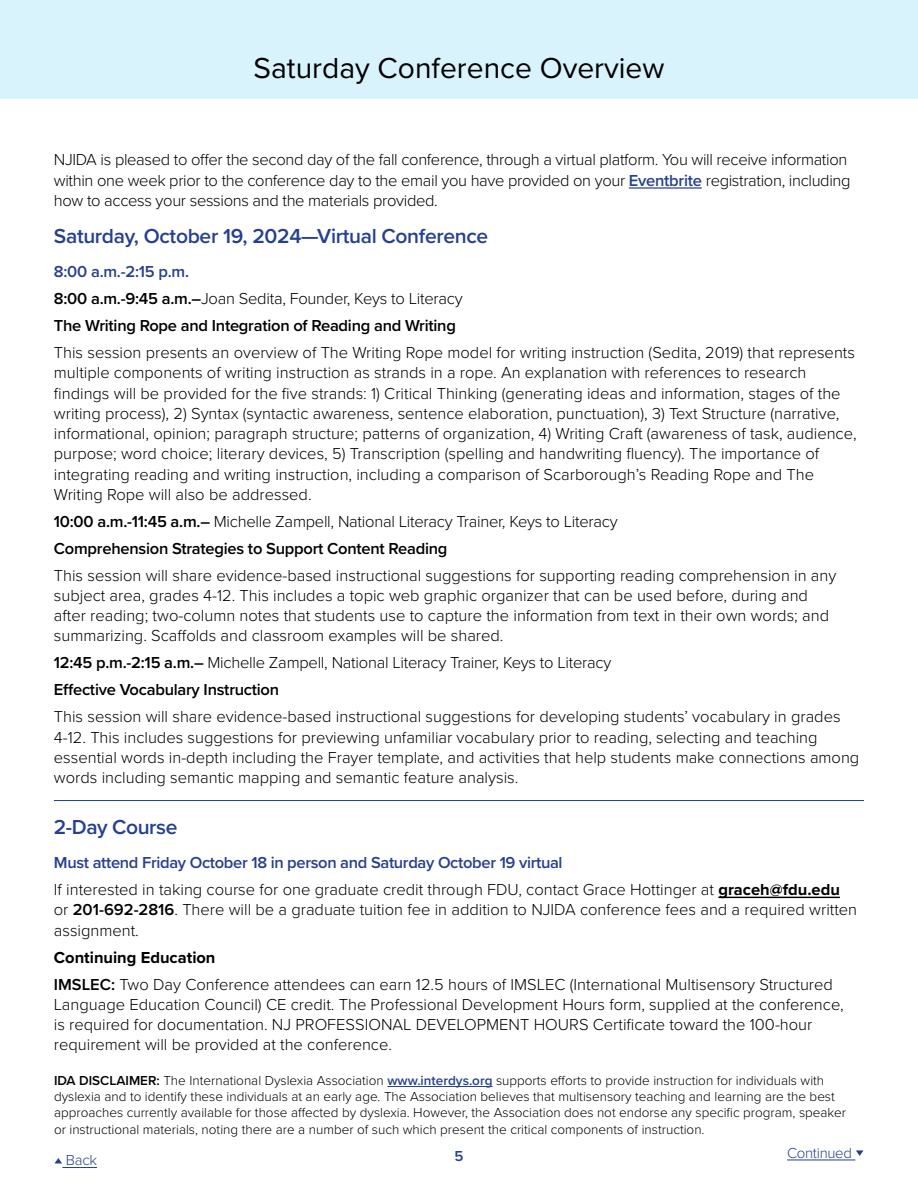
<style>
.page{position:relative;width:918px;height:1188px;background:#fff}
.page>*{position:absolute;margin:0;border:0;box-sizing:border-box;transform-origin:0 0}
.t1{font:30px "Proxima Nova";color:#000}
.t2{font:600 21px "Proxima Nova";letter-spacing:-.015em;color:#25408f}
.t3{font:300 16.5px/20.2px "Proxima Nova";color:#000}
.t4{font:300 16.5px/20.2px "Proxima Nova";letter-spacing:-.02em;color:#000}
.t5{font:600 16.5px/27px "Proxima Nova";letter-spacing:-.015em;color:#000}
.t6{font:300 15px "Proxima Nova";letter-spacing:-.02em;color:#25408f}
.t7{font:600 15px "Proxima Nova";color:#25408f}
.t8{font:300 13.5px/16.5px "Proxima Nova";color:#000}
.s1{font-weight:600;color:#25408f}
.s2{color:#25408f}
.s3{font-weight:300}
.s4{font-weight:600}
.s5{font-weight:700}
</style>
<div class="page">
<hr style="left:62px;top:1167px;width:35px;height:1px;background:#25408f">
<svg style="left:55px;top:1158px;width:7px;height:5px"></svg>
<hr style="left:787px;top:1160px;width:68px;height:1px;background:#25408f">
<svg style="left:856px;top:1150px;width:7px;height:6px"></svg>
<hr style="left:629px;top:187px;width:73px;height:2px;background:#25408f">
<hr style="left:54px;top:800px;width:810px;height:1px;background:#25408f">
<hr style="left:718px;top:897px;width:122px;height:1px;background:#000">
<hr style="left:387px;top:1086px;width:106px;height:1px;background:#25408f">
<div style="left:0;top:0;width:918px;height:98px;background:#d9f3fd"></div>
<h1 class="t1" style="left:253px;top:45px;width:413px">Saturday Conference Overview</h1>
<p class="t4" style="left:54px;top:149px;width:798px">NJIDA is pleased to offer the second day of the fall conference, through a virtual platform. You will receive information within one week prior to the conference day to the email you have provided on your <span class="s1">Eventbrite</span> registration, including how to access your sessions and the materials provided.</p>
<p class="t2" style="left:54px;top:221px;width:436px">Saturday, October 19, 2024—Virtual Conference</p>
<p class="t5" style="left:54px;top:258px;width:410px"><span class="s2">8:00 a.m.-2:15 p.m.<br></span>8:00 a.m.-9:45 a.m.–<span class="s3">Joan Sedita, Founder, Keys to Literacy<br></span>The Writing Rope and Integration of Reading and Writing</p>
<p class="t3" style="left:54px;top:342px;width:804px">This session presents an overview of The Writing Rope model for writing instruction (Sedita, 2019) that represents multiple components of writing instruction as strands in a rope. An explanation with references to research findings will be provided for the five strands: 1) Critical Thinking (generating ideas and information, stages of the writing process), 2) Syntax (syntactic awareness, sentence elaboration, punctuation), 3) Text Structure (narrative, informational, opinion; paragraph structure; patterns of organization, 4) Writing Craft (awareness of task, audience, purpose; word choice; literary devices, 5) Transcription (spelling and handwriting fluency). The importance of integrating reading and writing instruction, including a comparison of Scarborough’s Reading Rope and The Writing Rope will also be addressed.</p>
<p class="t5" style="left:54px;top:507px;width:565px">10:00 a.m.-11:45 a.m.– <span class="s3">Michelle Zampell, National Literacy Trainer, Keys to Literacy<br></span>Comprehension Strategies to Support Content Reading</p>
<p class="t3" style="left:54px;top:564px;width:784px">This session will share evidence-based instructional suggestions for supporting reading comprehension in any subject area, grades 4-12. This includes a topic web graphic organizer that can be used before, during and after reading; two-column notes that students use to capture the information from text in their own words; and summarizing. Scaffolds and classroom examples will be shared.</p>
<p class="t3" style="left:54px;top:649px;width:559px;line-height:27px"><span class="s4">12:45 p.m.-2:15 a.m.–</span> Michelle Zampell, National Literacy Trainer, Keys to Literacy<br><span class="s4">Effective Vocabulary Instruction</span></p>
<p class="t3" style="left:54px;top:706px;width:807px">This session will share evidence-based instructional suggestions for developing students’ vocabulary in grades 4-12. This includes suggestions for previewing unfamiliar vocabulary prior to reading, selecting and teaching essential words in-depth including the Frayer template, and activities that help students make connections among words including semantic mapping and semantic feature analysis.</p>
<p class="t2" style="left:54px;top:812px;width:125px">2-Day Course</p>
<p class="t3" style="left:54px;top:848px;width:788px;line-height:27px"><span class="s1">Must attend Friday October 18 in person and Saturday October 19 virtual<br></span>If interested in taking course for one graduate credit through FDU, contact Grace Hottinger at <span class="s5">graceh@fdu.edu</span></p>
<p class="t3" style="left:54px;top:899px;width:805px">or <span class="s4">201-692-2816</span>. There will be a graduate tuition fee in addition to NJIDA conference fees and a required written assignment.</p>
<p class="t3" style="left:54px;top:943px;width:781px;line-height:27px"><span class="s5">Continuing Education<br></span><span class="s4">IMSLEC:</span> Two Day Conference attendees can earn 12.5 hours of IMSLEC (International Multisensory Structured</p>
<p class="t3" style="left:54px;top:993px;width:791px">Language Education Council) CE credit. The Professional Development Hours form, supplied at the conference, is required for documentation. NJ PROFESSIONAL DEVELOPMENT HOURS Certificate toward the 100-hour requirement will be provided at the conference.</p>
<p class="t8" style="left:54px;top:1071px;width:794px"><span class="s4">IDA DISCLAIMER:</span> The International Dyslexia Association <span class="s1">www.interdys.org</span> supports efforts to provide instruction for individuals with dyslexia and to identify these individuals at an early age. The Association believes that multisensory teaching and learning are the best approaches currently available for those affected by dyslexia. However, the Association does not endorse any specific program, speaker or instructional materials, noting there are a number of such which present the critical components of instruction.</p>
<p class="t6" style="left:66px;top:1149px;width:33px">Back</p>
<p class="t7" style="left:454px;top:1145px;width:10px">5</p>
<p class="t6" style="left:787px;top:1141px;width:66px">Continued</p>
</div>
